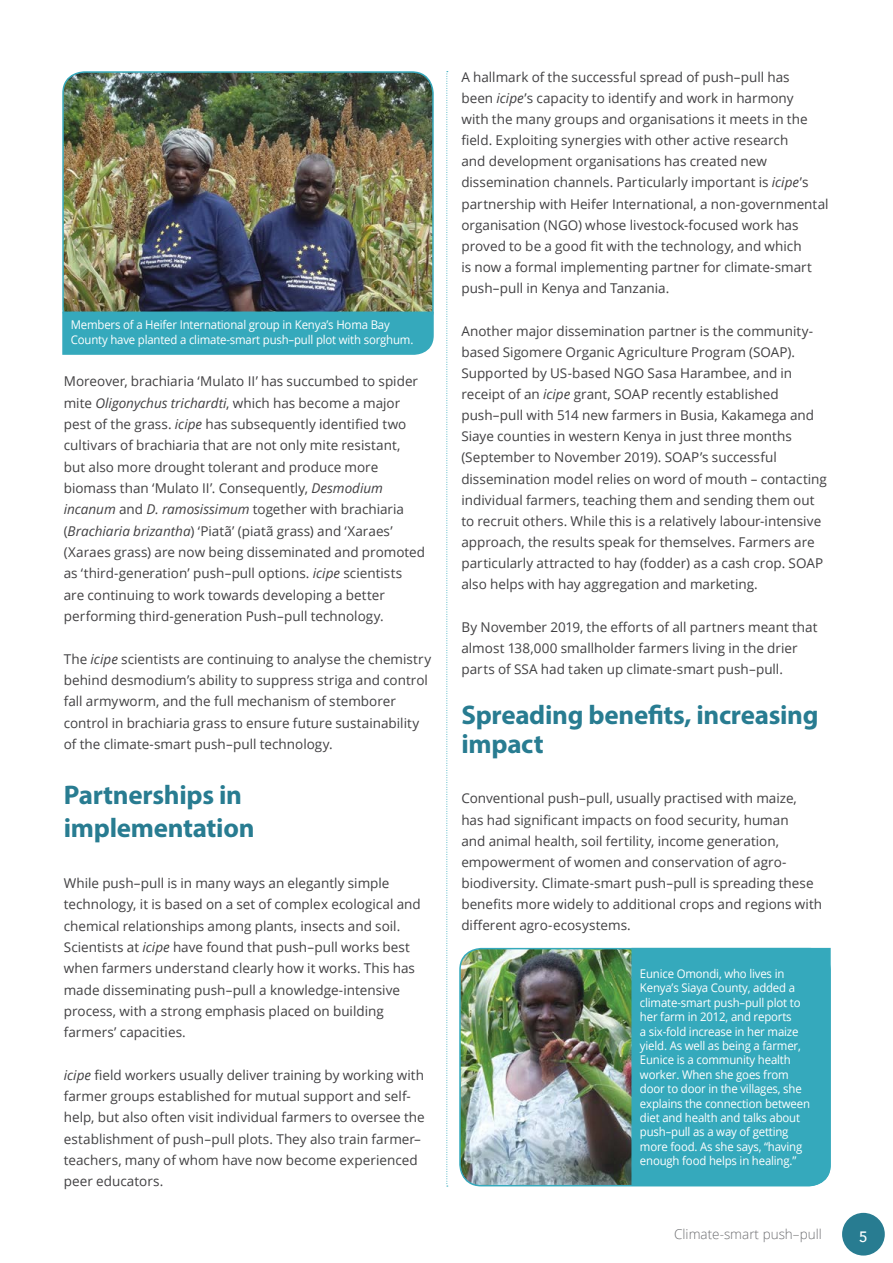
<style>
.page{position:relative;width:893px;height:1263px;background:#fff}
.page>*{position:absolute;margin:0;border:0;box-sizing:border-box;transform-origin:0 0}
.Heading_2{font:700 27px/33.3px "Myriad Pro";letter-spacing:-.01em;color:#287c91}
.t1{font:500 15px "Avenir";color:#fff}
.Body_Text{font:13.5px/21.1px "Open Sans";color:#414042}
.t2{font:300 13.5px "Open Sans";color:#6d6e71}
.t3{font:12px/14.4px "Open Sans";letter-spacing:-.015em;color:#fff;scale:.95 1}
.s1{font-style:italic}
</style>
<div class="page">
<div style="left:842px;top:1213px;width:43px;height:42px;background:#287c91;border-radius:50%"></div>
<img style="left:65px;top:74px;width:366px;height:237px">
<div style="left:62px;top:71px;width:372px;height:260px;border:2px solid #35a9bc;border-radius:21px"></div>
<div style="left:62px;top:311px;width:372px;height:44px;background:#35a9bc"></div>
<svg style="left:446px;top:71px;width:2px;height:1116px"></svg>
<img style="left:460px;top:951px;width:171px;height:235px">
<div style="left:631px;top:948px;width:200px;height:238px;background:#35a9bc"></div>
<p class="t3" style="left:71px;top:317px;width:362px">Members of a Heifer International group in Kenya’s Homa Bay<br>County have planted a climate-smart push–pull plot with sorghum.</p>
<p class="Body_Text" style="left:64px;top:370px;width:363px">Moreover, brachiaria ‘Mulato II’ has succumbed to spider mite <span class="s1">Oligonychus trichardti</span>, which has become a major pest of the grass. <span class="s1">icipe</span> has subsequently identified two cultivars of brachiaria that are not only mite resistant, but also more drought tolerant and produce more biomass than ‘Mulato II’. Consequently, <span class="s1">Desmodium incanum</span> and <span class="s1">D. ramosissimum</span> together with brachiaria (<span class="s1">Brachiaria brizantha</span>) ‘Piatã’ (piatã grass) and ‘Xaraes’ (Xaraes grass) are now being disseminated and promoted as ‘third-generation’ push–pull options. <span class="s1">icipe</span> scientists are continuing to work towards developing a better performing third-generation Push–pull technology.</p>
<p class="Body_Text" style="left:64px;top:648px;width:369px">The <span class="s1">icipe</span> scientists are continuing to analyse the chemistry behind desmodium’s ability to suppress striga and control fall armyworm, and the full mechanism of stemborer control in brachiaria grass to ensure future sustainability of the climate-smart push–pull technology.</p>
<p class="Heading_2" style="left:64px;top:777px;width:192px">Partnerships in implementation</p>
<p class="Body_Text" style="left:64px;top:872px;width:359px">While push–pull is in many ways an elegantly simple technology, it is based on a set of complex ecological and chemical relationships among plants, insects and soil.<br>Scientists at <span class="s1">icipe</span> have found that push–pull works best when farmers understand clearly how it works. This has made disseminating push–pull a knowledge-intensive process, with a strong emphasis placed on building farmers’ capacities.</p>
<p class="Body_Text" style="left:64px;top:1064px;width:363px"><span class="s1">icipe</span> field workers usually deliver training by working with farmer groups established for mutual support and self&shy;help, but also often visit individual farmers to oversee the establishment of push–pull plots. They also train farmer– teachers, many of whom have now become experienced peer educators.</p>
<p class="Body_Text" style="left:461px;top:66px;width:369px">A hallmark of the successful spread of push–pull has<br>been <span class="s1">icipe</span>’s capacity to identify and work in harmony<br>with the many groups and organisations it meets in the field. Exploiting synergies with other active research<br>and development organisations has created new dissemination channels. Particularly important is <span class="s1">icipe</span>’s partnership with Heifer International, a non-governmental organisation (NGO) whose livestock-focused work has proved to be a good fit with the technology, and which<br>is now a formal implementing partner for climate-smart push–pull in Kenya and Tanzania.</p>
<p class="Body_Text" style="left:461px;top:320px;width:367px">Another major dissemination partner is the community&shy;based Sigomere Organic Agriculture Program (SOAP).<br>Supported by US-based NGO Sasa Harambee, and in receipt of an <span class="s1">icipe</span> grant, SOAP recently established push–pull with 514 new farmers in Busia, Kakamega and Siaye counties in western Kenya in just three months (September to November 2019). SOAP’s successful dissemination model relies on word of mouth – contacting individual farmers, teaching them and sending them out to recruit others. While this is a relatively labour-intensive approach, the results speak for themselves. Farmers are particularly attracted to hay (fodder) as a cash crop. SOAP also helps with hay aggregation and marketing.</p>
<p class="Body_Text" style="left:461px;top:616px;width:358px">By November 2019, the efforts of all partners meant that almost 138,000 smallholder farmers living in the drier parts of SSA had taken up climate-smart push–pull.</p>
<p class="Heading_2" style="left:461px;top:700px;width:359px;line-height:28.7px">Spreading benefits, increasing impact</p>
<p class="Body_Text" style="left:461px;top:788px;width:362px">Conventional push–pull, usually practised with maize, has had significant impacts on food security, human<br>and animal health, soil fertility, income generation, empowerment of women and conservation of agro&shy;biodiversity. Climate-smart push–pull is spreading these benefits more widely to additional crops and regions with different agro-ecosystems.</p>
<p class="t3" style="left:640px;top:966px;width:181px">Eunice Omondi, who lives in<br>Kenya’s Siaya County, added a climate-smart push–pull plot to her farm in 2012, and reports<br>a six-fold increase in her maize yield. As well as being a farmer,<br>Eunice is a community health worker. When she goes from door to door in the villages, she explains the connection between diet and health and talks about push–pull as a way of getting more food. As she says, “having enough food helps in healing.”</p>
<p class="t2" style="left:674px;top:1225px;width:149px">Climate-smart push–pull</p>
<p class="t1" style="left:859px;top:1223px;width:10px">5</p>
</div>
